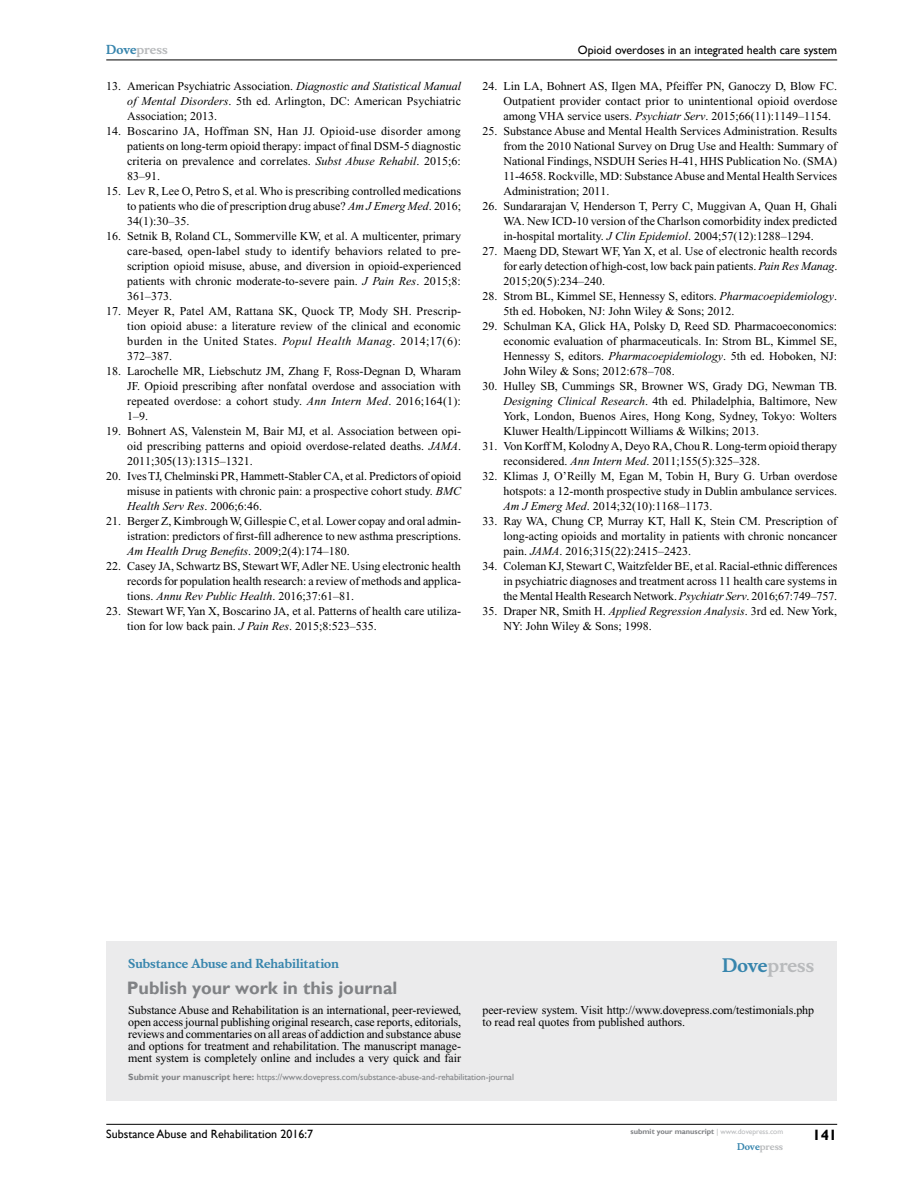
<style>
.page{position:relative;width:918px;height:1188px;background:#fff}
.page>*{position:absolute;margin:0;border:0;box-sizing:border-box;transform-origin:0 0}
.t1{font:700 18px "Gill Sans";color:#808285}
.t2{font:700 18px "Musee";color:#b8babc}
.t3{font:700 15px "Gill Sans";color:#000}
.t4{font:12px/15px "Times New Roman";color:#000;text-align:justify}
.t5{font:12px "Gill Sans";color:#000}
.t6{font:700 12px "Musee";color:#3785ad}
.t7{font:700 12px "Musee";color:#b8babc}
.t8{font:9px "Gill Sans";color:#808285}
.t9{font:700 9px "Musee";color:#b8babc}
.t10{font:700 7.5px "Gill Sans";color:#808285}
.s1{color:#3785ad}
.s2{font-style:italic}
.s3{font-weight:700}
.s4{font-weight:400;color:#b8babc}
</style>
<div class="page">
<div style="left:106px;top:941px;width:731px;height:159px;background:#ebebec"></div>
<hr style="left:106px;top:1124px;width:731px;height:1px;background:#000">
<hr style="left:106px;top:60px;width:731px;height:1px;background:#000">
<p class="t7" style="left:106px;top:43px;width:63px"><span class="s1">Dove</span>press</p>
<p class="t4" style="left:127px;top:79px;width:335px;text-indent:-21px">13. American Psychiatric Association. <span class="s2">Diagnostic and Statistical Manual of Mental Disorders</span>. 5th ed. Arlington, DC: American Psychiatric Association; 2013.</p>
<p class="t4" style="left:127px;top:124px;width:335px;text-indent:-21px">14. Boscarino JA, Hoffman SN, Han JJ. Opioid-use disorder among patients on long-term opioid therapy: impact of final DSM-5 diagnostic criteria on prevalence and correlates. <span class="s2">Subst Abuse Rehabil</span>. 2015;6:<br>83–91.</p>
<p class="t4" style="left:127px;top:184px;width:335px;text-indent:-21px">15. Lev R, Lee O, Petro S, et al. Who is prescribing controlled medications to patients who die of prescription drug abuse? <span class="s2">Am J Emerg Med</span>. 2016; 34(1):30–35.</p>
<p class="t4" style="left:127px;top:229px;width:335px;text-indent:-21px">16. Setnik B, Roland CL, Sommerville KW, et al. A multicenter, primary care-based, open-label study to identify behaviors related to pre&shy;scription opioid misuse, abuse, and diversion in opioid-experienced patients with chronic moderate-to-severe pain. <span class="s2">J Pain Res</span>. 2015;8:<br>361–373.</p>
<p class="t4" style="left:127px;top:304px;width:335px;text-indent:-21px">17. Meyer R, Patel AM, Rattana SK, Quock TP, Mody SH. Prescrip&shy;tion opioid abuse: a literature review of the clinical and economic burden in the United States. <span class="s2">Popul Health Manag</span>. 2014;17(6):<br>372–387.</p>
<p class="t4" style="left:127px;top:364px;width:335px;text-indent:-21px">18. Larochelle MR, Liebschutz JM, Zhang F, Ross-Degnan D, Wharam JF. Opioid prescribing after nonfatal overdose and association with repeated overdose: a cohort study. <span class="s2">Ann Intern Med</span>. 2016;164(1):<br>1–9.</p>
<p class="t4" style="left:127px;top:424px;width:336px;text-indent:-21px">19. Bohnert AS, Valenstein M, Bair MJ, et al. Association between opi&shy;oid prescribing patterns and opioid overdose-related deaths. <span class="s2">JAMA</span>.<br>2011;305(13):1315–1321.</p>
<p class="t4" style="left:127px;top:469px;width:335px;text-indent:-21px">20. Ives TJ, Chelminski PR, Hammett-Stabler CA, et al. Predictors of opioid misuse in patients with chronic pain: a prospective cohort study. <span class="s2">BMC Health Serv Res</span>. 2006;6:46.</p>
<p class="t4" style="left:127px;top:514px;width:335px;text-indent:-21px">21. Berger Z, Kimbrough W, Gillespie C, et al. Lower copay and oral admin&shy;istration: predictors of first-fill adherence to new asthma prescriptions.<br><span class="s2">Am Health Drug Benefits</span>. 2009;2(4):174–180.</p>
<p class="t4" style="left:127px;top:559px;width:335px;text-indent:-21px">22. Casey JA, Schwartz BS, Stewart WF, Adler NE. Using electronic health records for population health research: a review of methods and applica&shy;tions. <span class="s2">Annu Rev Public Health</span>. 2016;37:61–81.</p>
<p class="t4" style="left:127px;top:604px;width:335px;text-indent:-21px">23. Stewart WF, Yan X, Boscarino JA, et al. Patterns of health care utiliza&shy;tion for low back pain. <span class="s2">J Pain Res</span>. 2015;8:523–535.</p>
<p class="t5" style="left:578px;top:43px;width:261px">Opioid overdoses in an integrated health care system</p>
<p class="t4" style="left:503px;top:79px;width:336px;text-indent:-21px">24. Lin LA, Bohnert AS, Ilgen MA, Pfeiffer PN, Ganoczy D, Blow FC.<br>Outpatient provider contact prior to unintentional opioid overdose among VHA service users. <span class="s2">Psychiatr Serv</span>. 2015;66(11):1149–1154.</p>
<p class="t4" style="left:503px;top:124px;width:335px;text-indent:-21px">25. Substance Abuse and Mental Health Services Administration. Results from the 2010 National Survey on Drug Use and Health: Summary of National Findings, NSDUH Series H-41, HHS Publication No. (SMA)<br>11-4658. Rockville, MD: Substance Abuse and Mental Health Services Administration; 2011.</p>
<p class="t4" style="left:503px;top:199px;width:335px;text-indent:-21px">26. Sundararajan V, Henderson T, Perry C, Muggivan A, Quan H, Ghali WA. New ICD-10 version of the Charlson comorbidity index predicted in-hospital mortality. <span class="s2">J Clin Epidemiol</span>. 2004;57(12):1288–1294.</p>
<p class="t4" style="left:503px;top:244px;width:336px;text-indent:-21px">27. Maeng DD, Stewart WF, Yan X, et al. Use of electronic health records for early detection of high-cost, low back pain patients. <span class="s2">Pain Res Manag</span>.<br>2015;20(5):234–240.</p>
<p class="t4" style="left:503px;top:289px;width:335px;text-indent:-21px">28. Strom BL, Kimmel SE, Hennessy S, editors. <span class="s2">Pharmacoepidemiology</span>.<br>5th ed. Hoboken, NJ: John Wiley &amp; Sons; 2012.</p>
<p class="t4" style="left:503px;top:319px;width:335px;text-indent:-21px">29. Schulman KA, Glick HA, Polsky D, Reed SD. Pharmacoeconomics: economic evaluation of pharmaceuticals. In: Strom BL, Kimmel SE, Hennessy S, editors. <span class="s2">Pharmacoepidemiology</span>. 5th ed. Hoboken, NJ:<br>John Wiley &amp; Sons; 2012:678–708.</p>
<p class="t4" style="left:503px;top:379px;width:336px;text-indent:-21px">30. Hulley SB, Cummings SR, Browner WS, Grady DG, Newman TB.<br><span class="s2">Designing Clinical Research</span>. 4th ed. Philadelphia, Baltimore, New York, London, Buenos Aires, Hong Kong, Sydney, Tokyo: Wolters Kluwer Health/Lippincott Williams &amp; Wilkins; 2013.</p>
<p class="t4" style="left:503px;top:439px;width:335px;text-indent:-21px">31. Von Korff M, Kolodny A, Deyo RA, Chou R. Long-term opioid therapy reconsidered. <span class="s2">Ann Intern Med</span>. 2011;155(5):325–328.</p>
<p class="t4" style="left:503px;top:469px;width:335px;text-indent:-21px">32. Klimas J, O’Reilly M, Egan M, Tobin H, Bury G. Urban overdose hotspots: a 12-month prospective study in Dublin ambulance services.<br><span class="s2">Am J Emerg Med</span>. 2014;32(10):1168–1173.</p>
<p class="t4" style="left:503px;top:514px;width:335px;text-indent:-21px">33. Ray WA, Chung CP, Murray KT, Hall K, Stein CM. Prescription of long-acting opioids and mortality in patients with chronic noncancer pain. <span class="s2">JAMA</span>. 2016;315(22):2415–2423.</p>
<p class="t4" style="left:503px;top:559px;width:336px;text-indent:-21px">34. Coleman KJ, Stewart C, Waitzfelder BE, et al. Racial-ethnic differences in psychiatric diagnoses and treatment across 11 health care systems in the Mental Health Research Network. <span class="s2">Psychiatr Serv</span>. 2016;67:749–757.</p>
<p class="t4" style="left:503px;top:604px;width:335px;text-indent:-21px">35. Draper NR, Smith H. <span class="s2">Applied Regression Analysis</span>. 3rd ed. New York,<br>NY: John Wiley &amp; Sons; 1998.</p>
<p class="t6" style="left:128px;top:956px;width:212px">Substance Abuse and Rehabilitation</p>
<h1 class="t1" style="left:127px;top:977px;width:272px">Publish your work in this journal</h1>
<h1 class="t2" style="left:722px;top:955px;width:94px"><span class="s1">Dove</span>press</h1>
<p class="t4" style="left:128px;top:1004px;width:334px;line-height:12px">Substance Abuse and Rehabilitation is an international, peer-reviewed, open access journal publishing original research, case reports, editorials, reviews and commentaries on all areas of addiction and substance abuse and options for treatment and rehabilitation. The manuscript manage&shy;ment system is completely online and includes a very quick and fair</p>
<p class="t4" style="left:482px;top:1004px;width:333px;line-height:12px">peer-review system. Visit http://www.dovepress.com/testimonials.php to read real quotes from published authors.</p>
<p class="t8" style="left:128px;top:1072px;width:387px"><span class="s3">Submit your manuscript here:</span> https://www.dovepress.com/substance-abuse-and-rehabilitation-journal</p>
<p class="t5" style="left:106px;top:1127px;width:208px">Substance Abuse and Rehabilitation 2016:7</p>
<p class="t10" style="left:631px;top:1127px;width:154px">submit your manuscript <span class="s4">| www.dovepress.com</span></p>
<p class="t9" style="left:737px;top:1141px;width:48px"><span class="s1">Dove</span>press</p>
<p class="t3" style="left:812px;top:1126px;width:26px">141</p>
</div>
